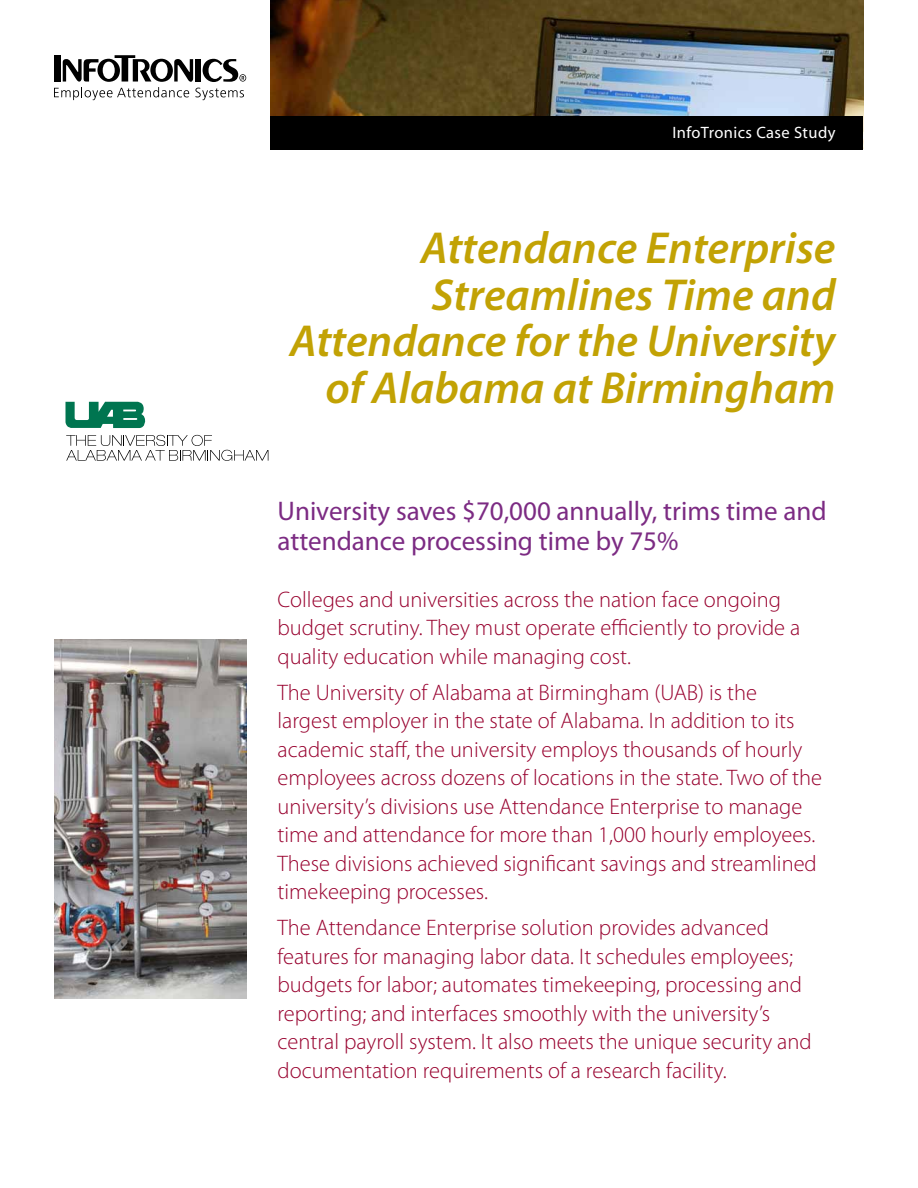
<style>
.page{position:relative;width:918px;height:1188px;background:#fff}
.page>*{position:absolute;margin:0;border:0;box-sizing:border-box;transform-origin:0 0}
.t1{font:italic 600 45px/46.5px "Myriad Pro";color:#c2a204;text-align:right}
.t2{font:27px/30px "Myriad Pro";color:#7c2b83}
.t3{font:300 22.5px/28.5px "Myriad Pro";color:#98002e}
.t4{font:16.5px "Myriad";letter-spacing:.025em;color:#fff}
</style>
<div class="page">
<img style="left:271px;top:0;width:593px;height:148px">
<div style="left:271px;top:117px;width:592px;height:33px;background:#000"></div>
<svg style="left:54px;top:55px;width:192px;height:45px"></svg>
<img style="left:54px;top:639px;width:192px;height:360px">
<svg style="left:66px;top:435px;width:202px;height:26px"></svg>
<svg style="left:65px;top:402px;width:80px;height:26px"></svg>
<p class="t4" style="left:672px;top:125px;width:165px">InfoTronics Case Study</p>
<h1 class="t1" style="left:290px;top:224px;width:547px">Attendance Enterprise<br>Streamlines Time and<br>Attendance for the University of Alabama at Birmingham</h1>
<p class="t2" style="left:278px;top:495px;width:551px">University saves $70,000 annually, trims time and attendance processing time by 75%</p>
<p class="t3" style="left:278px;top:585px;width:524px">Colleges and universities across the nation face ongoing budget scrutiny. They must operate efficiently to provide a quality education while managing cost.</p>
<p class="t3" style="left:278px;top:678px;width:546px">The University of Alabama at Birmingham (UAB) is the largest employer in the state of Alabama. In addition to its academic staff, the university employs thousands of hourly employees across dozens of locations in the state. Two of the university’s divisions use Attendance Enterprise to manage time and attendance for more than 1,000 hourly employees.<br>These divisions achieved significant savings and streamlined timekeeping processes.</p>
<p class="t3" style="left:278px;top:913px;width:536px">The Attendance Enterprise solution provides advanced features for managing labor data. It schedules employees; budgets for labor; automates timekeeping, processing and reporting; and interfaces smoothly with the university’s central payroll system. It also meets the unique security and documentation requirements of a research facility.</p>
</div>
